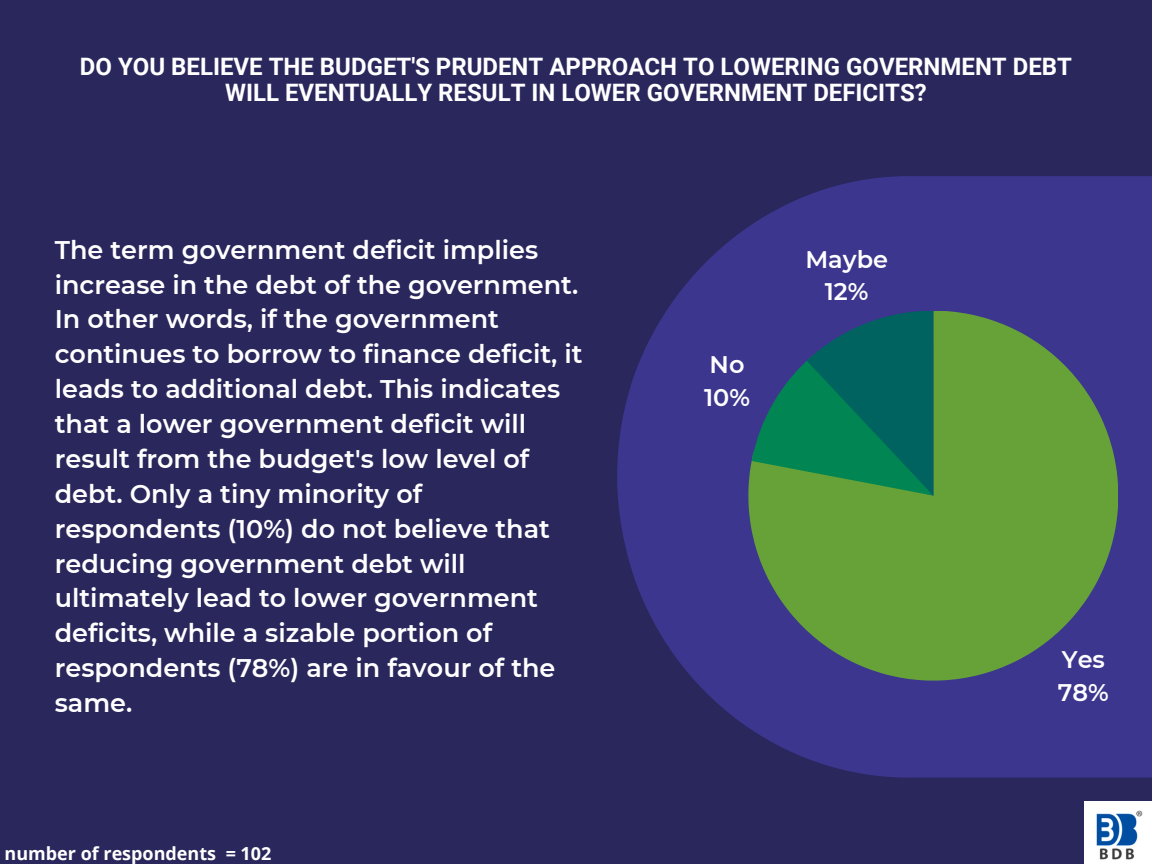
<style>
.page{position:relative;width:1152px;height:864px;background:#2a275c}
.page>*{position:absolute;margin:0;border:0;box-sizing:border-box;transform-origin:0 0}
.t1{font:600 25.5px/34.8px "Montserrat";color:#fff}
.t2{font:700 24px/25.8px "Roboto";color:#fff;text-align:center}
.t3{font:600 24px/32.7px "Montserrat";color:#fff}
.t4{font:700 18px "Open Sans";color:#fff}
</style>
<div class="page">
<svg style="left:617px;top:176px;width:535px;height:602px;fill:#3c368f"></svg>
<svg style="left:748px;top:311px;width:370px;height:370px;background:#5c8a4a"></svg>
<svg style="left:752px;top:311px;width:181px;height:185px;background:#156a61"></svg>
<img style="left:1085px;top:802px;width:67px;height:62px">
<p class="t2" style="left:80px;top:54px;width:994px">DO YOU BELIEVE THE BUDGET'S PRUDENT APPROACH TO LOWERING GOVERNMENT DEBT<br>WILL EVENTUALLY RESULT IN LOWER GOVERNMENT DEFICITS?</p>
<p class="t1" style="left:55px;top:232px;width:529px">The term government deficit implies increase in the debt of the government.<br>In other words, if the government continues to borrow to finance deficit, it leads to additional debt. This indicates that a lower government deficit will result from the budget's low level of debt. Only a tiny minority of respondents (10%) do not believe that reducing government debt will ultimately lead to lower government deficits, while a sizable portion of respondents (78%) are in favour of the same.</p>
<p class="t4" style="left:5px;top:841px;width:268px">number of respondents = 102</p>
<p class="t3" style="left:704px;top:348px;width:47px">No<br>10%</p>
<p class="t3" style="left:805px;top:243px;width:84px;text-align:center">Maybe<br>12%</p>
<p class="t3" style="left:1058px;top:643px;width:52px">Yes<br>78%</p>
</div>
